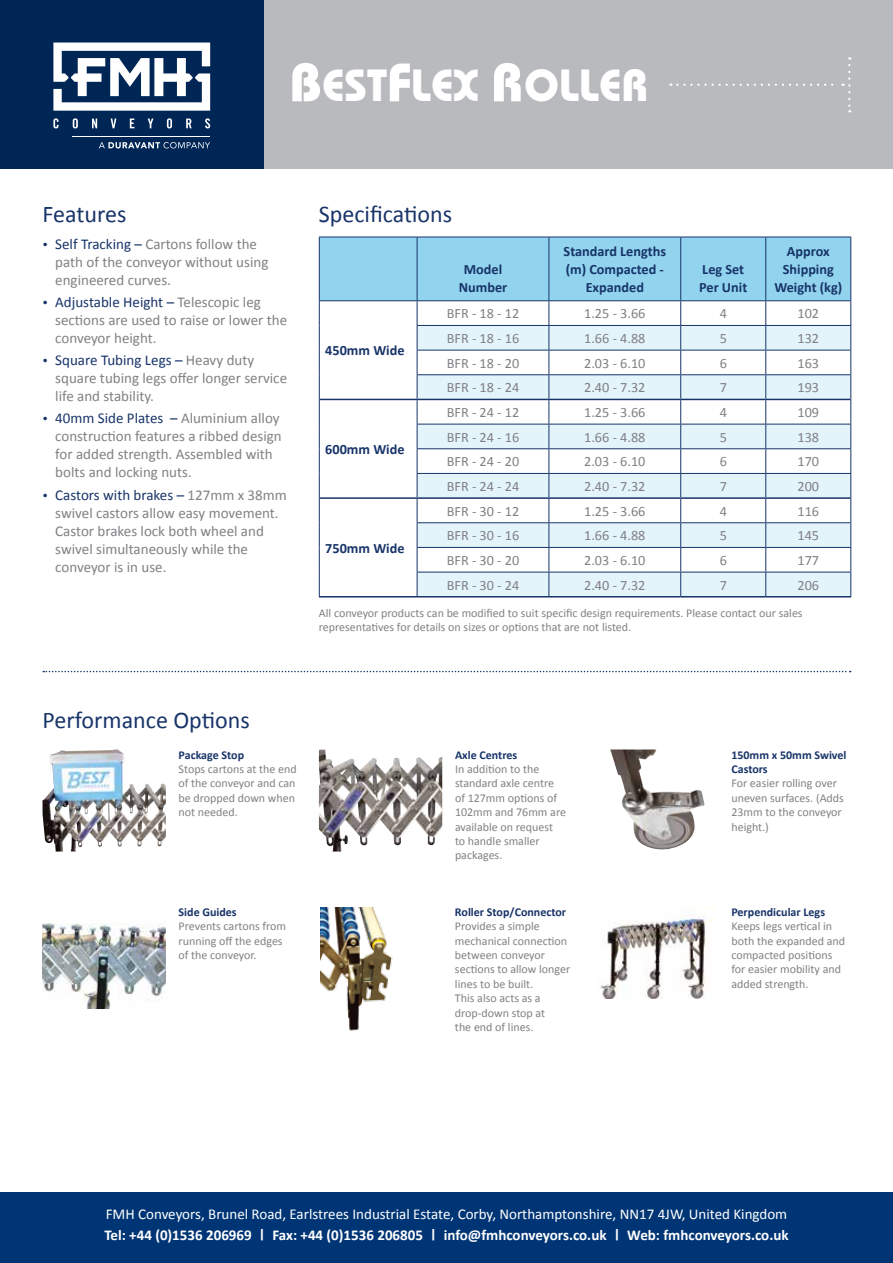
<style>
.page{position:relative;width:893px;height:1263px;background:#fff}
.page>*{position:absolute;margin:0;border:0;box-sizing:border-box;transform-origin:0 0}
.t1{font:700 45px "Bauhaus";color:#fff}
.t2{font:24px "Calibri";color:#183469}
.t3{font:15px/18px "Calibri";color:#818084}
.t4{font:15px/21px "Calibri";color:#fff}
.t5{font:14.25px "Calibri";color:#818084}
.t6{font:700 14.25px/18px "Calibri";color:#183469;text-align:center}
.t7{font:12px/14.4px "Calibri";color:#818084}
.t8{font:700 12px/14.4px "Calibri";color:#183469}
.s1{font-size:54px}
.s2{font-size:11.25px;color:#183469}
.s3{color:#183469}
.s4{font-weight:700}
.s5{font-weight:700;font-size:12.9px}
</style>
<div class="page">
<svg style="left:319px;top:238px;width:532px;height:358px"></svg>
<hr style="left:320px;top:399px;width:97px;height:1px;background:#183469">
<hr style="left:417px;top:399px;width:132px;height:1px;background:#183469">
<hr style="left:549px;top:399px;width:132px;height:1px;background:#183469">
<hr style="left:681px;top:399px;width:85px;height:1px;background:#183469">
<hr style="left:766px;top:399px;width:84px;height:1px;background:#183469">
<hr style="left:320px;top:497px;width:97px;height:2px;background:#183469">
<hr style="left:417px;top:497px;width:132px;height:2px;background:#183469">
<hr style="left:549px;top:497px;width:132px;height:2px;background:#183469">
<hr style="left:681px;top:497px;width:85px;height:2px;background:#183469">
<hr style="left:766px;top:497px;width:84px;height:2px;background:#183469">
<hr style="left:319px;top:596px;width:98px;height:1px;background:#183469">
<hr style="left:417px;top:596px;width:132px;height:1px;background:#183469">
<hr style="left:549px;top:596px;width:132px;height:1px;background:#183469">
<hr style="left:681px;top:596px;width:85px;height:1px;background:#183469">
<hr style="left:766px;top:596px;width:85px;height:1px;background:#183469">
<hr style="left:319px;top:237px;width:98px;height:1px;background:#183469">
<hr style="left:319px;top:237px;width:1px;height:63px;background:#183469">
<hr style="left:417px;top:237px;width:132px;height:1px;background:#183469">
<hr style="left:417px;top:237px;width:1px;height:63px;background:#183469">
<hr style="left:549px;top:237px;width:132px;height:1px;background:#183469">
<hr style="left:549px;top:237px;width:1px;height:63px;background:#183469">
<hr style="left:681px;top:237px;width:85px;height:1px;background:#183469">
<hr style="left:680px;top:237px;width:1px;height:63px;background:#183469">
<hr style="left:766px;top:237px;width:85px;height:1px;background:#183469">
<hr style="left:765px;top:237px;width:1px;height:63px;background:#183469">
<hr style="left:850px;top:237px;width:1px;height:63px;background:#183469">
<hr style="left:319px;top:300px;width:98px;height:1px;background:#183469">
<hr style="left:417px;top:300px;width:132px;height:1px;background:#183469">
<hr style="left:549px;top:300px;width:132px;height:1px;background:#183469">
<hr style="left:681px;top:300px;width:85px;height:1px;background:#183469">
<hr style="left:766px;top:300px;width:85px;height:1px;background:#183469">
<svg style="left:43px;top:671px;width:808px;height:1px"></svg>
<img style="left:43px;top:749px;width:123px;height:102px">
<img style="left:43px;top:923px;width:123px;height:85px">
<img style="left:319px;top:749px;width:123px;height:102px">
<img style="left:610px;top:749px;width:95px;height:101px">
<img style="left:600px;top:916px;width:115px;height:83px">
<div style="left:0;top:1192px;width:893px;height:71px;background:#003575"></div>
<img style="left:320px;top:908px;width:73px;height:123px">
<svg style="left:0;top:0;width:893px;height:169px;background:#8994a3"></svg>
<svg style="left:53px;top:43px;width:157px;height:68px"></svg>
<svg style="left:53px;top:118px;width:6px;height:10px"></svg>
<svg style="left:73px;top:118px;width:5px;height:10px"></svg>
<svg style="left:92px;top:119px;width:5px;height:9px"></svg>
<svg style="left:111px;top:119px;width:5px;height:9px"></svg>
<svg style="left:130px;top:119px;width:5px;height:9px"></svg>
<svg style="left:148px;top:119px;width:5px;height:9px"></svg>
<svg style="left:167px;top:118px;width:5px;height:10px"></svg>
<svg style="left:186px;top:119px;width:6px;height:9px"></svg>
<svg style="left:205px;top:118px;width:5px;height:10px"></svg>
<svg style="left:99px;top:142px;width:111px;height:6px"></svg>
<hr style="left:73px;top:137px;width:137px;height:1px;background:#fff">
<div style="left:677px;top:57px;width:173px;height:55px;background:#b8babd"></div>
<h1 class="t1" style="left:289px;top:58px;width:361px"><span class="s1">B</span>EST<span class="s1">F</span>LEX <span class="s1">R</span>OLLER</h1>
<h2 class="t2" style="left:43px;top:199px;width:85px">Features</h2>
<p class="t3" style="left:55px;top:235px;width:215px;text-indent:-13px"><span class="s2">•</span> <span class="s3">Self Tracking –</span> Cartons follow the path of the conveyor without using engineered curves.</p>
<p class="t3" style="left:55px;top:293px;width:233px;text-indent:-13px"><span class="s2">•</span> <span class="s3">Adjustable Height –</span> Telescopic leg sections are used to raise or lower the conveyor height.</p>
<p class="t3" style="left:55px;top:351px;width:233px;text-indent:-13px"><span class="s2">•</span> <span class="s3">Square Tubing Legs –</span> Heavy duty square tubing legs offer longer service life and stability.</p>
<p class="t3" style="left:55px;top:409px;width:228px;text-indent:-13px"><span class="s2">•</span> <span class="s3">40mm Side Plates –</span> Aluminium alloy construction features a ribbed design for added strength. Assembled with bolts and locking nuts.</p>
<p class="t3" style="left:55px;top:486px;width:233px;text-indent:-13px"><span class="s2">•</span> <span class="s3">Castors with brakes –</span> 127mm x 38mm swivel castors allow easy movement.<br>Castor brakes lock both wheel and swivel simultaneously while the conveyor is in use.</p>
<h2 class="t2" style="left:319px;top:199px;width:135px">Specifications</h2>
<p class="t6" style="left:459px;top:260px;width:50px">Model<br>Number</p>
<p class="t6" style="left:564px;top:242px;width:104px">Standard Lengths (m) Compacted -<br>Expanded</p>
<p class="t6" style="left:699px;top:260px;width:50px;text-align:left">Leg Set<br>Per Unit</p>
<p class="t6" style="left:774px;top:242px;width:70px">Approx<br>Shipping<br>Weight (kg)</p>
<p class="t6" style="left:325px;top:341px;width:81px">450mm Wide</p>
<p class="t6" style="left:325px;top:440px;width:81px">600mm Wide</p>
<p class="t6" style="left:325px;top:538px;width:81px">750mm Wide</p>
<p class="t5" style="left:447px;top:305px;width:74px">BFR - 18 - 12</p>
<p class="t5" style="left:584px;top:305px;width:63px">1.25 - 3.66</p>
<p class="t5" style="left:720px;top:305px;width:9px">4</p>
<p class="t5" style="left:797px;top:305px;width:23px">102</p>
<p class="t5" style="left:447px;top:329px;width:74px">BFR - 18 - 16</p>
<p class="t5" style="left:584px;top:329px;width:63px">1.66 - 4.88</p>
<p class="t5" style="left:720px;top:329px;width:9px">5</p>
<p class="t5" style="left:797px;top:329px;width:23px">132</p>
<p class="t5" style="left:447px;top:354px;width:74px">BFR - 18 - 20</p>
<p class="t5" style="left:584px;top:354px;width:63px">2.03 - 6.10</p>
<p class="t5" style="left:720px;top:354px;width:9px">6</p>
<p class="t5" style="left:797px;top:354px;width:23px">163</p>
<p class="t5" style="left:447px;top:378px;width:74px">BFR - 18 - 24</p>
<p class="t5" style="left:584px;top:378px;width:63px">2.40 - 7.32</p>
<p class="t5" style="left:720px;top:378px;width:9px">7</p>
<p class="t5" style="left:797px;top:378px;width:23px">193</p>
<p class="t5" style="left:447px;top:404px;width:74px">BFR - 24 - 12</p>
<p class="t5" style="left:584px;top:404px;width:63px">1.25 - 3.66</p>
<p class="t5" style="left:720px;top:404px;width:9px">4</p>
<p class="t5" style="left:797px;top:404px;width:23px">109</p>
<p class="t5" style="left:447px;top:428px;width:74px">BFR - 24 - 16</p>
<p class="t5" style="left:584px;top:428px;width:63px">1.66 - 4.88</p>
<p class="t5" style="left:720px;top:428px;width:9px">5</p>
<p class="t5" style="left:797px;top:428px;width:23px">138</p>
<p class="t5" style="left:447px;top:453px;width:74px">BFR - 24 - 20</p>
<p class="t5" style="left:584px;top:453px;width:63px">2.03 - 6.10</p>
<p class="t5" style="left:720px;top:453px;width:9px">6</p>
<p class="t5" style="left:797px;top:453px;width:23px">170</p>
<p class="t5" style="left:447px;top:477px;width:74px">BFR - 24 - 24</p>
<p class="t5" style="left:584px;top:477px;width:63px">2.40 - 7.32</p>
<p class="t5" style="left:720px;top:477px;width:9px">7</p>
<p class="t5" style="left:797px;top:477px;width:23px">200</p>
<p class="t5" style="left:447px;top:502px;width:74px">BFR - 30 - 12</p>
<p class="t5" style="left:584px;top:502px;width:63px">1.25 - 3.66</p>
<p class="t5" style="left:720px;top:502px;width:9px">4</p>
<p class="t5" style="left:797px;top:502px;width:23px">116</p>
<p class="t5" style="left:447px;top:527px;width:74px">BFR - 30 - 16</p>
<p class="t5" style="left:584px;top:527px;width:63px">1.66 - 4.88</p>
<p class="t5" style="left:720px;top:527px;width:9px">5</p>
<p class="t5" style="left:797px;top:527px;width:23px">145</p>
<p class="t5" style="left:447px;top:551px;width:74px">BFR - 30 - 20</p>
<p class="t5" style="left:584px;top:551px;width:63px">2.03 - 6.10</p>
<p class="t5" style="left:720px;top:551px;width:9px">6</p>
<p class="t5" style="left:797px;top:551px;width:23px">177</p>
<p class="t5" style="left:447px;top:576px;width:74px">BFR - 30 - 24</p>
<p class="t5" style="left:584px;top:576px;width:63px">2.40 - 7.32</p>
<p class="t5" style="left:720px;top:576px;width:9px">7</p>
<p class="t5" style="left:797px;top:576px;width:23px">206</p>
<p class="t7" style="left:319px;top:605px;width:485px">All conveyor products can be modified to suit specific design requirements. Please contact our sales representatives for details on sizes or options that are not listed.</p>
<h2 class="t2" style="left:43px;top:705px;width:209px">Performance Options</h2>
<p class="t8" style="left:179px;top:747px;width:67px">Package Stop</p>
<p class="t7" style="left:179px;top:762px;width:120px">Stops cartons at the end of the conveyor and can be dropped down when not needed.</p>
<p class="t8" style="left:179px;top:904px;width:60px">Side Guides</p>
<p class="t7" style="left:179px;top:919px;width:109px">Prevents cartons from running off the edges of the conveyor.</p>
<p class="t8" style="left:455px;top:747px;width:64px">Axle Centres</p>
<p class="t7" style="left:455px;top:762px;width:112px">In addition to the standard axle centre of 127mm options of<br>102mm and 76mm are available on request to handle smaller packages.</p>
<p class="t8" style="left:455px;top:904px;width:113px">Roller Stop/Connector</p>
<p class="t7" style="left:455px;top:919px;width:117px">Provides a simple mechanical connection between conveyor sections to allow longer lines to be built.<br>This also acts as a drop-down stop at<br>the end of lines.</p>
<p class="t8" style="left:731px;top:747px;width:117px">150mm x 50mm Swivel<br>Castors</p>
<p class="t7" style="left:731px;top:776px;width:114px">For easier rolling over uneven surfaces. (Adds<br>23mm to the conveyor height.)</p>
<p class="t8" style="left:731px;top:904px;width:95px">Perpendicular Legs</p>
<p class="t7" style="left:731px;top:919px;width:115px">Keeps legs vertical in both the expanded and compacted positions for easier mobility and added strength.</p>
<p class="t4" style="left:104px;top:1203px;width:686px">FMH Conveyors, Brunel Road, Earlstrees Industrial Estate, Corby, Northamptonshire, NN17 4JW, United Kingdom<br><span class="s4">Tel: +44 (0)1536 206969</span> <span class="s5">|</span> <span class="s4">Fax: +44 (0)1536 206805</span> <span class="s5">|</span> <span class="s4">info@fmhconveyors.co.uk</span> <span class="s5">|</span> <span class="s4">Web: fmhconveyors.co.uk</span></p>
</div>
